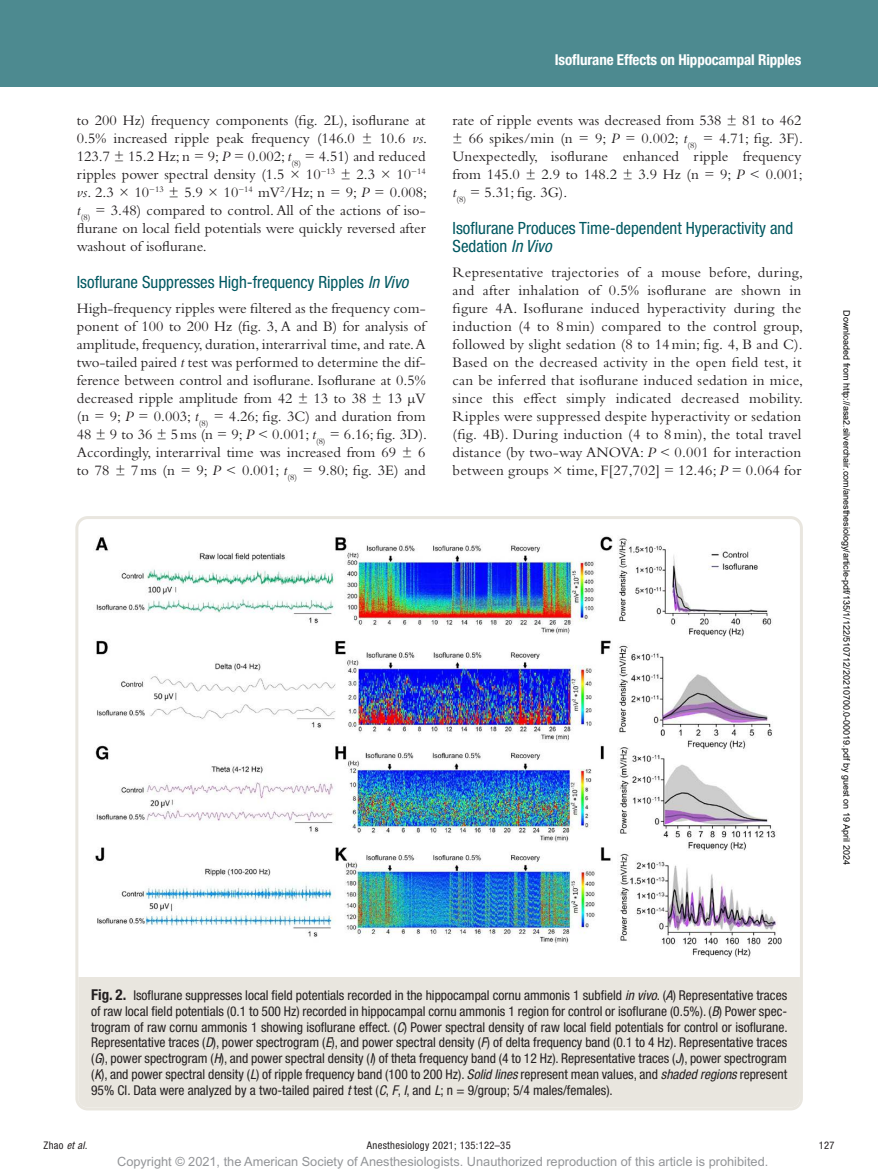
<style>
.page{position:relative;width:878px;height:1175px;background:#fff}
.page>*{position:absolute;margin:0;border:0;box-sizing:border-box;transform-origin:0 0}
.t1{font:condensed 16.8px/18px "Helvetica Neue LT Std";color:#005861}
.t2{font:15px/18px "Bembo Std";color:#231f20;text-align:justify}
.t3{font:700 condensed 15px "Helvetica Neue LT Std";letter-spacing:-.01em;color:#fff}
.t4{font:condensed 13.5px/15.8px "Helvetica Neue LT Std";color:#231f20;text-align:justify}
.t5{font:12.75px "Arial MT Std";color:#939598}
.t6{font:condensed 10.5px "Helvetica Neue LT Std";letter-spacing:.03em;color:#231f20}
.t7{font:italic condensed 10.5px "Helvetica Neue LT Std";color:#231f20}
.t8{font:9px "Arial";color:#000}
.s1{font-style:italic}
.s2{font-weight:700;font-size:15px}
.s3{font-style:normal}
</style>
<div class="page">
<div style="left:0;top:0;width:878px;height:86px;background:#4d8a90"></div>
<img style="left:95px;top:536px;width:687px;height:422px">
<div style="left:78px;top:976px;width:721px;height:131px;background:#e9e6df"></div>
<div style="left:75px;top:516px;width:727px;height:594px;border:3px solid #e9e6df;border-radius:11px"></div>
<p class="t2" style="left:77px;top:111px;width:352px">to 200 Hz) frequency components (fig. 2L), isoflurane at 0.5% increased ripple peak frequency (146.0 ± 10.6 <span class="s1">vs</span>.<br>123.7 ± 15.2 Hz; n = 9; <span class="s1">P</span> = 0.002; <span class="s1">t</span><sub>(8)</sub> = 4.51) and reduced ripples power spectral density (1.5 × 10<sup>−13</sup> ± 2.3 × 10<sup>−14 </sup><span class="s1">vs</span>. 2.3 × 10<sup>−13</sup> ± 5.9 × 10<sup>−14</sup> mV<sup>2</sup>/Hz; n = 9; <span class="s1">P</span> = 0.008; <span class="s1">t</span><sub>(8)</sub> = 3.48) compared to control. All of the actions of iso&shy;flurane on local field potentials were quickly reversed after washout of isoflurane.</p>
<p class="t1" style="left:77px;top:273px;width:333px">Isoflurane Suppresses High-frequency Ripples <span class="s1">In Vivo</span></p>
<p class="t2" style="left:77px;top:299px;width:352px">High-frequency ripples were filtered as the frequency com&shy;ponent of 100 to 200 Hz (fig. 3, A and B) for analysis of amplitude, frequency, duration, interarrival time, and rate. A two-tailed paired <span class="s1">t</span> test was performed to determine the dif&shy;ference between control and isoflurane. Isoflurane at 0.5% decreased ripple amplitude from 42 ± 13 to 38 ± 13 μV (n = 9; <span class="s1">P</span> = 0.003; <span class="s1">t</span><sub>(8)</sub> = 4.26; fig. 3C) and duration from 48 ± 9 to 36 ± 5ms (n = 9; <span class="s1">P</span> &lt; 0.001; <span class="s1">t</span><sub>(8)</sub> = 6.16; fig. 3D).<br>Accordingly, interarrival time was increased from 69 ± 6 to 78 ± 7ms (n = 9; <span class="s1">P</span> &lt; 0.001; <span class="s1">t</span><sub>(8)</sub> = 9.80; fig. 3E) and</p>
<p class="t3" style="left:555px;top:51px;width:248px">Isoflurane Effects on Hippocampal Ripples</p>
<p class="t2" style="left:452px;top:111px;width:352px">rate of ripple events was decreased from 538 ± 81 to 462 ± 66 spikes/min (n = 9; <span class="s1">P</span> = 0.002; <span class="s1">t</span><sub>(8)</sub> = 4.71; fig. 3F).<br>Unexpectedly, isoflurane enhanced ripple frequency from 145.0 ± 2.9 to 148.2 ± 3.9 Hz (n = 9; <span class="s1">P</span> &lt; 0.001; <span class="s1">t</span><sub>(8)</sub> = 5.31; fig. 3G).</p>
<p class="t1" style="left:452px;top:219px;width:342px">Isoflurane Produces Time-dependent Hyperactivity and<br>Sedation <span class="s1">In Vivo</span></p>
<p class="t2" style="left:452px;top:263px;width:352px">Representative trajectories of a mouse before, during, and after inhalation of 0.5% isoflurane are shown in figure 4A. Isoflurane induced hyperactivity during the induction (4 to 8min) compared to the control group, followed by slight sedation (8 to 14min; fig. 4, B and C).<br>Based on the decreased activity in the open field test, it can be inferred that isoflurane induced sedation in mice, since this effect simply indicated decreased mobility.<br>Ripples were suppressed despite hyperactivity or sedation (fig. 4B). During induction (4 to 8min), the total travel distance (by two-way ANOVA: <span class="s1">P</span> &lt; 0.001 for interaction between groups × time, F[27,702] = 12.46; <span class="s1">P</span> = 0.064 for</p>
<p class="t8" style="left:850px;top:310px;width:556px;rotate:90deg">Downloaded from http://asa2.silverchair.com/anesthesiology/article-pdf/135/1/122/510712/20210700.0-00019.pdf by guest on 19 April 2024</p>
<p class="t4" style="left:91px;top:987px;width:698px"><span class="s2">Fig. 2.</span> Isoflurane suppresses local field potentials recorded in the hippocampal cornu ammonis 1 subfield <span class="s1">in vivo</span>. (<span class="s1">A</span>) Representative traces of raw local field potentials (0.1 to 500 Hz) recorded in hippocampal cornu ammonis 1 region for control or isoflurane (0.5%). (<span class="s1">B</span>) Power spec&shy;trogram of raw cornu ammonis 1 showing isoflurane effect. (<span class="s1">C</span>) Power spectral density of raw local field potentials for control or isoflurane.<br>Representative traces (<span class="s1">D</span>), power spectrogram (<span class="s1">E</span>), and power spectral density (<span class="s1">F</span>) of delta frequency band (0.1 to 4 Hz). Representative traces (<span class="s1">G</span>), power spectrogram (<span class="s1">H</span>), and power spectral density (<span class="s1">I</span>) of theta frequency band (4 to 12 Hz). Representative traces (<span class="s1">J</span>), power spectrogram (<span class="s1">K</span>), and power spectral density (<span class="s1">L</span>) of ripple frequency band (100 to 200 Hz). <span class="s1">Solid lines</span> represent mean values, and <span class="s1">shaded regions</span> represent 95% CI. Data were analyzed by a two-tailed paired <span class="s1">t</span> test (<span class="s1">C</span>, <span class="s1">F</span>, <span class="s1">I</span>, and <span class="s1">L</span>; n = 9/group; 5/4 males/females).</p>
<p class="t7" style="left:44px;top:1139px;width:45px"><span class="s3">Zhao</span> et al.</p>
<p class="t6" style="left:367px;top:1139px;width:145px">Anesthesiology 2021; 135:122–35</p>
<p class="t6" style="left:818px;top:1139px;width:17px">127</p>
<p class="t5" style="left:117px;top:1154px;width:652px">Copyright © 2021, the American Society of Anesthesiologists. Unauthorized reproduction of this article is prohibited.</p>
</div>
